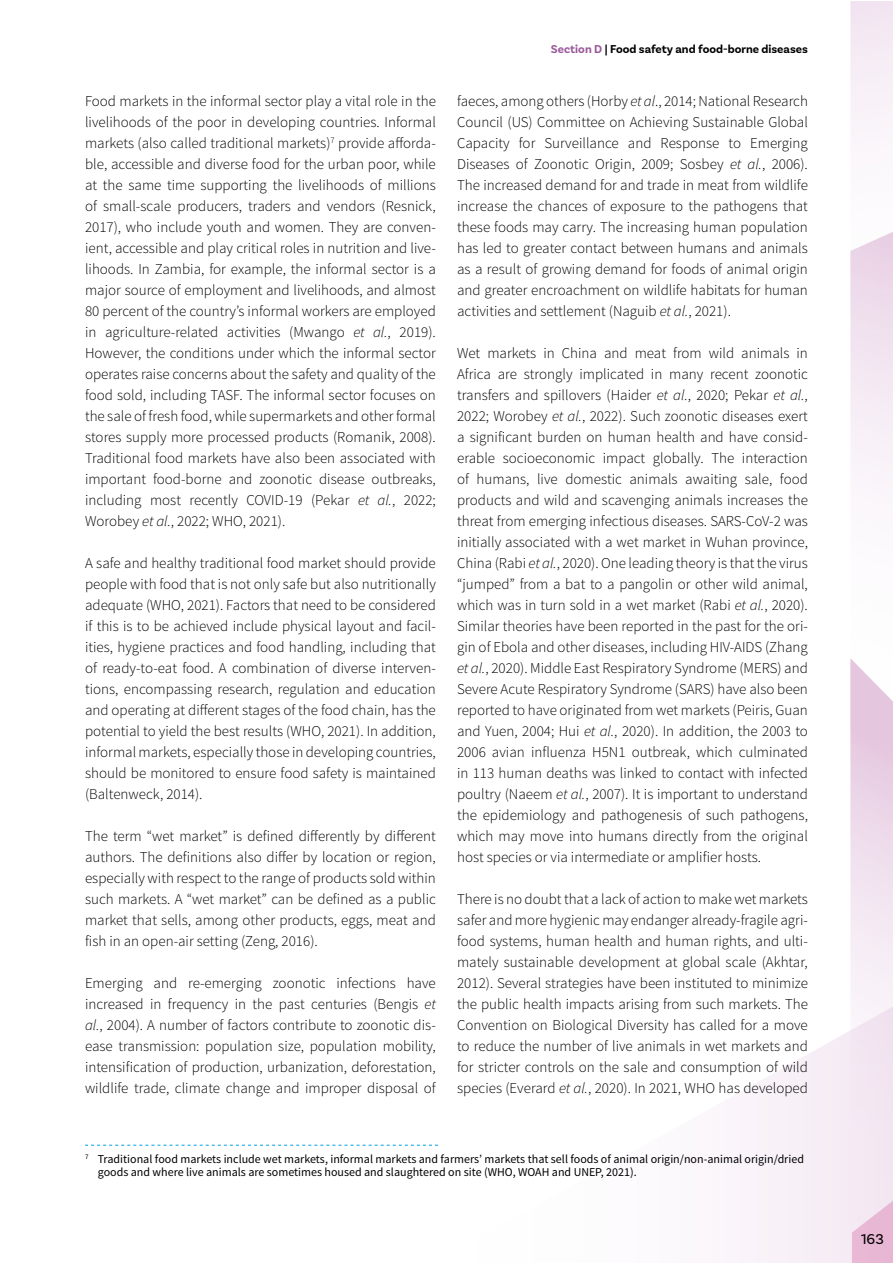
<style>
.page{position:relative;width:893px;height:1263px;background:#fff}
.page>*{position:absolute;margin:0;border:0;box-sizing:border-box;transform-origin:0 0}
.t1{font:300 15px/21px "Source Sans Pro";color:#000;text-align:justify}
.t2{font:15px "Basic Sans";color:#000}
.t3{font:12px/13.5px "Source Sans Pro";color:#000}
.t4{font:700 12px "Basic Sans";color:#000}
.s1{font-style:italic}
.s2{color:#9a589a}
</style>
<div class="page">
<svg style="left:738px;top:1031px;width:112px;height:232px"></svg>
<svg style="left:850px;top:1px;width:43px;height:1262px"></svg>
<svg style="left:85px;top:1145px;width:353px;height:1px"></svg>
<p class="t1" style="left:85px;top:90px;width:352px">Food markets in the informal sector play a vital role in the livelihoods of the poor in developing countries. Informal markets (also called traditional markets)<sup>7</sup> provide afforda&shy;ble, accessible and diverse food for the urban poor, while at the same time supporting the livelihoods of millions of small-scale producers, traders and vendors (Resnick, 2017), who include youth and women. They are conven&shy;ient, accessible and play critical roles in nutrition and live&shy;lihoods. In Zambia, for example, the informal sector is a major source of employment and livelihoods, and almost 80 percent of the country’s informal workers are employed in agriculture-related activities (Mwango <span class="s1">et al.</span>, 2019).<br>However, the conditions under which the informal sector operates raise concerns about the safety and quality of the food sold, including TASF. The informal sector focuses on the sale of fresh food, while supermarkets and other formal stores supply more processed products (Romanik, 2008).<br>Traditional food markets have also been associated with important food-borne and zoonotic disease outbreaks, including most recently COVID‑19 (Pekar <span class="s1">et al.</span>, 2022; Worobey <span class="s1">et al.</span>, 2022; WHO, 2021).</p>
<p class="t1" style="left:85px;top:552px;width:352px">A safe and healthy traditional food market should provide people with food that is not only safe but also nutritionally adequate (WHO, 2021). Factors that need to be considered if this is to be achieved include physical layout and facil&shy;ities, hygiene practices and food handling, including that of ready-to-eat food. A combination of diverse interven&shy;tions, encompassing research, regulation and education and operating at different stages of the food chain, has the potential to yield the best results (WHO, 2021). In addition, informal markets, especially those in developing countries, should be monitored to ensure food safety is maintained (Baltenweck, 2014).</p>
<p class="t1" style="left:85px;top:825px;width:352px">The term “wet market” is defined differently by different authors. The definitions also differ by location or region, especially with respect to the range of products sold within such markets. A “wet market” can be defined as a public market that sells, among other products, eggs, meat and fish in an open-air setting (Zeng, 2016).</p>
<p class="t1" style="left:85px;top:972px;width:352px">Emerging and re-emerging zoonotic infections have increased in frequency in the past centuries (Bengis <span class="s1">et al.</span>, 2004). A number of factors contribute to zoonotic dis&shy;ease transmission: population size, population mobility, intensification of production, urbanization, deforestation, wildlife trade, climate change and improper disposal of</p>
<p class="t4" style="left:551px;top:41px;width:258px"><span class="s2">Section D</span> | Food safety and food-borne diseases</p>
<p class="t1" style="left:457px;top:90px;width:352px">faeces, among others (Horby <span class="s1">et al</span>., 2014; National Research Council (US) Committee on Achieving Sustainable Global Capacity for Surveillance and Response to Emerging Diseases of Zoonotic Origin, 2009; Sosbey <span class="s1">et al.</span>, 2006).<br>The increased demand for and trade in meat from wildlife increase the chances of exposure to the pathogens that these foods may carry. The increasing human population has led to greater contact between humans and animals as a result of growing demand for foods of animal origin and greater encroachment on wildlife habitats for human activities and settlement (Naguib <span class="s1">et al.</span>, 2021).</p>
<p class="t1" style="left:457px;top:342px;width:352px">Wet markets in China and meat from wild animals in Africa are strongly implicated in many recent zoonotic transfers and spillovers (Haider <span class="s1">et al.</span>, 2020; Pekar <span class="s1">et al.</span>, 2022; Worobey <span class="s1">et al.</span>, 2022). Such zoonotic diseases exert a significant burden on human health and have consid&shy;erable socioeconomic impact globally. The interaction of humans, live domestic animals awaiting sale, food products and wild and scavenging animals increases the threat from emerging infectious diseases. SARS-CoV-2 was initially associated with a wet market in Wuhan province, China (Rabi <span class="s1">et al.</span>, 2020). One leading theory is that the virus “jumped” from a bat to a pangolin or other wild animal, which was in turn sold in a wet market (Rabi <span class="s1">et al.</span>, 2020).<br>Similar theories have been reported in the past for the ori&shy;gin of Ebola and other diseases, including HIV-AIDS (Zhang <span class="s1">et al.</span>, 2020). Middle East Respiratory Syndrome (MERS) and Severe Acute Respiratory Syndrome (SARS) have also been reported to have originated from wet markets (Peiris, Guan and Yuen, 2004; Hui <span class="s1">et al.</span>, 2020). In addition, the 2003 to 2006 avian influenza H5N1 outbreak, which culminated in 113 human deaths was linked to contact with infected poultry (Naeem <span class="s1">et al.</span>, 2007). It is important to understand the epidemiology and pathogenesis of such pathogens, which may move into humans directly from the original host species or via intermediate or amplifier hosts.</p>
<p class="t1" style="left:457px;top:888px;width:352px">There is no doubt that a lack of action to make wet markets safer and more hygienic may endanger already-fragile agri&shy;food systems, human health and human rights, and ulti&shy;mately sustainable development at global scale (Akhtar, 2012). Several strategies have been instituted to minimize the public health impacts arising from such markets. The Convention on Biological Diversity has called for a move to reduce the number of live animals in wet markets and for stricter controls on the sale and consumption of wild species (Everard <span class="s1">et al.</span>, 2020). In 2021, WHO has developed</p>
<p class="t3" style="left:98px;top:1152px;width:708px;text-indent:-13px"><sup>7</sup> Traditional food markets include wet markets, informal markets and farmers’ markets that sell foods of animal origin/non-animal origin/dried goods and where live animals are sometimes housed and slaughtered on site (WHO, WOAH and UNEP, 2021).</p>
<p class="t2" style="left:861px;top:1230px;width:24px">163</p>
</div>
